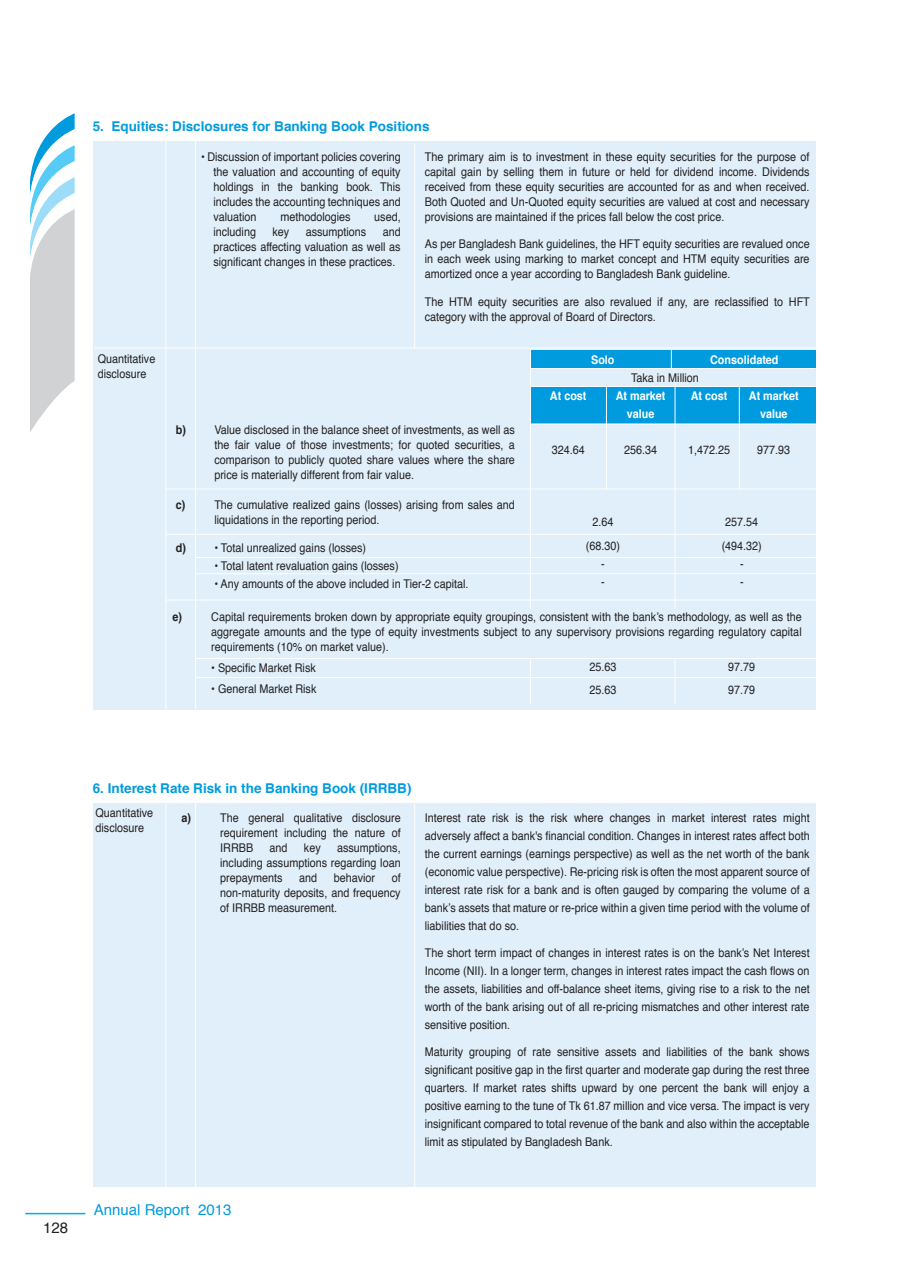
<style>
.page{position:relative;width:901px;height:1287px;background:#fff}
.page>*{position:absolute;margin:0;border:0;box-sizing:border-box;transform-origin:0 0}
.t1{font:15px "Helvetica";color:#009bde}
.t2{font:15px "Helvetica";color:#231f20}
.t3{font:700 13.5px "Helvetica";color:#009bde}
.t4{font:12px/15px "Helvetica";color:#231f20;text-align:justify;scale:.9 1}
.t5{font:700 12px "Helvetica";color:#fff;scale:.9 1}
.t6{font:700 12px "Helvetica";color:#231f20;scale:.9 1}
.s1{font-weight:700}
</style>
<div class="page">
<svg style="left:30px;top:113px;width:45px;height:319px"></svg>
<hr style="left:25px;top:1212px;width:60px;height:1px;background:#00aeef">
<div style="left:94px;top:141px;width:722px;height:568px;background:#e0eff9"></div>
<div style="left:530px;top:350px;width:286px;height:18px;background:#009bde"></div>
<div style="left:530px;top:386px;width:286px;height:38px;background:#009bde"></div>
<hr style="left:166px;top:141px;width:1px;height:568px;background:#fff">
<hr style="left:195px;top:140px;width:1px;height:569px;background:#fff">
<hr style="left:414px;top:143px;width:1px;height:205px;background:#fff">
<hr style="left:530px;top:349px;width:1px;height:260px;background:#fff">
<svg style="left:671px;top:349px;width:1px;height:19px"></svg>
<hr style="left:606px;top:386px;width:1px;height:103px;background:#fff">
<hr style="left:675px;top:374px;width:1px;height:234px;background:#fff">
<hr style="left:739px;top:386px;width:1px;height:103px;background:#fff">
<hr style="left:94px;top:347px;width:722px;height:1px;background:#fff">
<hr style="left:531px;top:368px;width:285px;height:1px;background:#fff">
<hr style="left:531px;top:386px;width:285px;height:1px;background:#fff">
<hr style="left:531px;top:423px;width:285px;height:1px;background:#fff">
<hr style="left:531px;top:557px;width:285px;height:1px;background:#fff">
<hr style="left:531px;top:573px;width:285px;height:1px;background:#fff">
<hr style="left:530px;top:658px;width:1px;height:45px;background:#fff">
<hr style="left:675px;top:658px;width:1px;height:45px;background:#fff">
<hr style="left:166px;top:488px;width:650px;height:1px;background:#fff">
<hr style="left:166px;top:533px;width:650px;height:1px;background:#fff">
<hr style="left:166px;top:599px;width:650px;height:1px;background:#fff">
<hr style="left:196px;top:658px;width:620px;height:1px;background:#fff">
<hr style="left:196px;top:677px;width:620px;height:1px;background:#fff">
<hr style="left:196px;top:557px;width:335px;height:1px;background:#fff">
<hr style="left:196px;top:573px;width:335px;height:1px;background:#fff">
<div style="left:94px;top:803px;width:722px;height:383px;background:#e0eff9"></div>
<hr style="left:166px;top:803px;width:1px;height:383px;background:#fff">
<hr style="left:195px;top:802px;width:1px;height:385px;background:#fff">
<hr style="left:414px;top:803px;width:1px;height:383px;background:#fff">
<p class="t3" style="left:93px;top:115px;width:338px">5. Equities: Disclosures for Banking Book Positions</p>
<p class="t4" style="left:98px;top:352px;width:66px">Quantitative disclosure</p>
<p class="t4" style="left:213px;top:150px;width:210px;text-indent:-12px">• Discussion of important policies covering the valuation and accounting of equity holdings in the banking book. This includes the accounting techniques and valuation</p>
<p class="t4" style="left:280px;top:210px;width:80px">methodologies</p>
<p class="t4" style="left:374px;top:210px;width:31px">used,</p>
<p class="t4" style="left:213px;top:225px;width:210px;text-indent:169px">and practices affecting valuation as well as significant changes in these practices.</p>
<p class="t4" style="left:213px;top:225px;width:49px">including</p>
<p class="t4" style="left:272px;top:225px;width:20px">key</p>
<p class="t4" style="left:306px;top:225px;width:69px">assumptions</p>
<p class="t4" style="left:425px;top:149px;width:429px">The primary aim is to investment in these equity securities for the purpose of capital gain by selling them in future or held for dividend income. Dividends received from these equity securities are accounted for as and when received.<br>Both Quoted and Un-Quoted equity securities are valued at cost and necessary provisions are maintained if the prices fall below the cost price.</p>
<p class="t4" style="left:425px;top:237px;width:429px">As per Bangladesh Bank guidelines, the HFT equity securities are revalued once in each week using marking to market concept and HTM equity securities are amortized once a year according to Bangladesh Bank guideline.</p>
<p class="t4" style="left:425px;top:295px;width:429px">The HTM equity securities are also revalued if any, are reclassified to HFT category with the approval of Board of Directors.</p>
<p class="t5" style="left:591px;top:349px;width:28px">Solo</p>
<p class="t5" style="left:710px;top:349px;width:78px">Consolidated</p>
<p class="t4" style="left:631px;top:370px;width:77px">Taka in Million</p>
<p class="t4" style="left:214px;top:422px;width:335px;text-indent:-39px"><span class="s1">b)</span> Value disclosed in the balance sheet of investments, as well as the fair value of those investments; for quoted securities, a comparison to publicly quoted share values where the share price is materially different from fair value.</p>
<p class="t6" style="left:176px;top:494px;width:12px">c)</p>
<p class="t4" style="left:214px;top:497px;width:335px">The cumulative realized gains (losses) arising from sales and liquidations in the reporting period.</p>
<p class="t4" style="left:176px;top:541px;width:213px"><span class="s1">d)</span> • Total unrealized gains (losses)</p>
<p class="t4" style="left:214px;top:559px;width:206px">• Total latent revaluation gains (losses)</p>
<p class="t4" style="left:214px;top:577px;width:284px">• Any amounts of the above included in Tier-2 capital.</p>
<p class="t5" style="left:550px;top:385px;width:42px">At cost</p>
<p class="t5" style="left:616px;top:385px;width:57px">At market</p>
<p class="t5" style="left:691px;top:385px;width:42px">At cost</p>
<p class="t5" style="left:749px;top:385px;width:57px">At market</p>
<p class="t5" style="left:627px;top:403px;width:32px">value</p>
<p class="t5" style="left:760px;top:403px;width:32px">value</p>
<p class="t4" style="left:552px;top:442px;width:38px">324.64</p>
<p class="t4" style="left:624px;top:442px;width:38px">256.34</p>
<p class="t4" style="left:688px;top:442px;width:48px">1,472.25</p>
<p class="t4" style="left:757px;top:442px;width:38px">977.93</p>
<p class="t4" style="left:592px;top:514px;width:25px">2.64</p>
<p class="t4" style="left:725px;top:514px;width:38px">257.54</p>
<p class="t4" style="left:586px;top:538px;width:40px">(68.30)</p>
<p class="t4" style="left:722px;top:538px;width:46px">(494.32)</p>
<p class="t4" style="left:601px;top:556px;width:5px">-</p>
<p class="t4" style="left:740px;top:556px;width:5px">-</p>
<p class="t4" style="left:601px;top:574px;width:5px">-</p>
<p class="t4" style="left:740px;top:574px;width:5px">-</p>
<p class="t6" style="left:173px;top:607px;width:12px">e)</p>
<p class="t4" style="left:211px;top:610px;width:658px">Capital requirements broken down by appropriate equity groupings, consistent with the bank’s methodology, as well as the aggregate amounts and the type of equity investments subject to any supervisory provisions regarding regulatory capital requirements (10% on market value).</p>
<p class="t4" style="left:211px;top:661px;width:118px">• Specific Market Risk</p>
<p class="t4" style="left:211px;top:682px;width:118px">• General Market Risk</p>
<p class="t4" style="left:589px;top:659px;width:32px">25.63</p>
<p class="t4" style="left:728px;top:659px;width:32px">97.79</p>
<p class="t4" style="left:589px;top:682px;width:32px">25.63</p>
<p class="t4" style="left:728px;top:682px;width:32px">97.79</p>
<p class="t2" style="left:43px;top:1216px;width:27px">128</p>
<p class="t3" style="left:93px;top:777px;width:320px">6. Interest Rate Risk in the Banking Book (IRRBB)</p>
<p class="t6" style="left:182px;top:808px;width:12px">a)</p>
<p class="t4" style="left:220px;top:810px;width:202px">The general qualitative disclosure requirement including the nature of IRRBB</p>
<p class="t4" style="left:96px;top:805px;width:66px">Quantitative disclosure</p>
<p class="t4" style="left:270px;top:840px;width:22px">and</p>
<p class="t4" style="left:304px;top:840px;width:20px">key</p>
<p class="t4" style="left:220px;top:840px;width:202px;text-indent:117px">assumptions, including assumptions regarding loan prepayments</p>
<p class="t4" style="left:220px;top:870px;width:202px;text-indent:171px">of non-maturity deposits, and frequency of IRRBB measurement.</p>
<p class="t4" style="left:299px;top:870px;width:22px">and</p>
<p class="t4" style="left:334px;top:870px;width:48px">behavior</p>
<p class="t4" style="left:425px;top:808px;width:429px;line-height:18px">Interest rate risk is the risk where changes in market interest rates might adversely affect a bank's financial condition. Changes in interest rates affect both the current earnings (earnings perspective) as well as the net worth of the bank (economic value perspective). Re-pricing risk is often the most apparent source of interest rate risk for a bank and is often gauged by comparing the volume of a bank’s assets that mature or re-price within a given time period with the volume of liabilities that do so.</p>
<p class="t4" style="left:425px;top:943px;width:429px;line-height:18px">The short term impact of changes in interest rates is on the bank’s Net Interest Income (NII). In a longer term, changes in interest rates impact the cash flows on the assets, liabilities and off-balance sheet items, giving rise to a risk to the net worth of the bank arising out of all re-pricing mismatches and other interest rate sensitive position.</p>
<p class="t4" style="left:425px;top:1042px;width:429px;line-height:18px">Maturity grouping of rate sensitive assets and liabilities of the bank shows significant positive gap in the first quarter and moderate gap during the rest three quarters. If market rates shifts upward by one percent the bank will enjoy a positive earning to the tune of Tk 61.87 million and vice versa. The impact is very insignificant compared to total revenue of the bank and also within the acceptable limit as stipulated by Bangladesh Bank.</p>
<p class="t1" style="left:94px;top:1197px;width:139px">Annual Report 2013</p>
</div>
